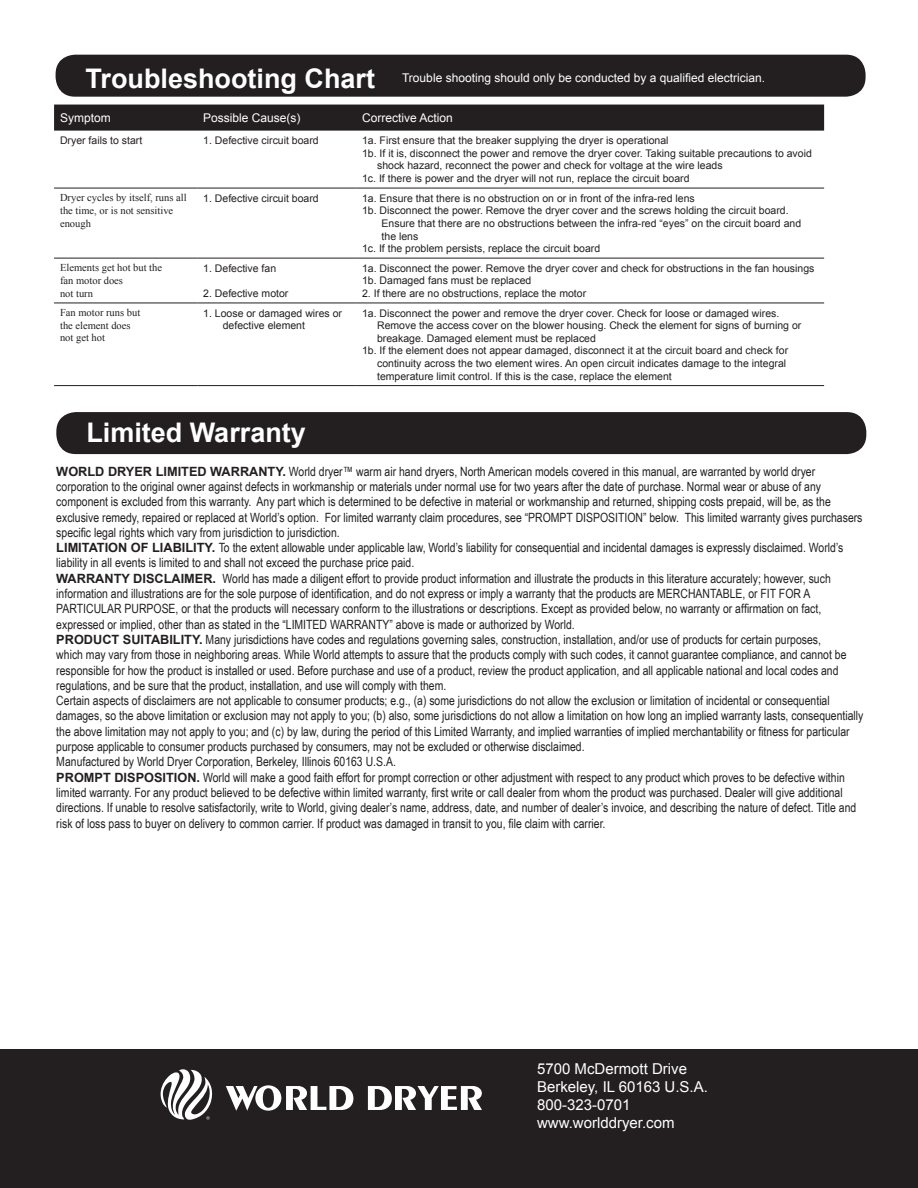
<style>
.page{position:relative;width:918px;height:1188px;background:#fff}
.page>*{position:absolute;margin:0;border:0;box-sizing:border-box;transform-origin:0 0}
.t1{font:700 27px "Arial";color:#fff}
.t2{font:15px/18px "Arial";color:#fff}
.t3{font:12.75px/15.3px "Arial Narrow";color:#231f20}
.t4{font:12px "Arial";color:#fff}
.t5{font:10.5px/12.6px "Arial";color:#231f20}
.t6{font:10.5px/12.6px "Times New Roman";color:#231f20}
.s1{font-family:"Arial";font-weight:700}
</style>
<div class="page">
<div style="left:56px;top:412px;width:810px;height:42px;background:#231f20;border-radius:20px"></div>
<div style="left:56px;top:55px;width:810px;height:42px;background:#231f20;border-radius:20px"></div>
<div style="left:54px;top:105px;width:770px;height:26px;background:#231f20"></div>
<hr style="left:54px;top:188px;width:143px;height:1px;background:#231f20">
<hr style="left:197px;top:188px;width:159px;height:1px;background:#231f20">
<hr style="left:356px;top:188px;width:468px;height:1px;background:#231f20">
<hr style="left:54px;top:258px;width:143px;height:1px;background:#231f20">
<hr style="left:197px;top:258px;width:159px;height:1px;background:#231f20">
<hr style="left:356px;top:258px;width:468px;height:1px;background:#231f20">
<hr style="left:54px;top:303px;width:143px;height:1px;background:#231f20">
<hr style="left:197px;top:303px;width:159px;height:1px;background:#231f20">
<hr style="left:356px;top:303px;width:468px;height:1px;background:#231f20">
<hr style="left:54px;top:385px;width:143px;height:1px;background:#231f20">
<hr style="left:197px;top:385px;width:159px;height:1px;background:#231f20">
<hr style="left:356px;top:385px;width:468px;height:1px;background:#231f20">
<div style="left:0;top:1050px;width:918px;height:138px;background:#231f20"></div>
<svg style="left:226px;top:1085px;width:127px;height:26px"></svg>
<svg style="left:368px;top:1086px;width:114px;height:24px"></svg>
<svg style="left:160px;top:1069px;width:53px;height:51px"></svg>
<h1 class="t1" style="left:86px;top:60px;width:291px">Troubleshooting Chart</h1>
<p class="t4" style="left:60px;top:110px;width:52px">Symptom</p>
<p class="t4" style="left:203px;top:110px;width:99px">Possible Cause(s)</p>
<p class="t4" style="left:362px;top:110px;width:92px">Corrective Action</p>
<p class="t5" style="left:60px;top:134px;width:84px">Dryer fails to start</p>
<p class="t5" style="left:203px;top:134px;width:117px">1. Defective circuit board</p>
<p class="t5" style="left:362px;top:134px;width:308px">1a. First ensure that the breaker supplying the dryer is operational</p>
<p class="t5" style="left:362px;top:147px;width:451px">1b. If it is, disconnect the power and remove the dryer cover. Taking suitable precautions to avoid</p>
<p class="t5" style="left:377px;top:160px;width:347px">shock hazard, reconnect the power and check for voltage at the wire leads</p>
<p class="t5" style="left:362px;top:172px;width:329px">1c. If there is power and the dryer will not run, replace the circuit board</p>
<p class="t6" style="left:60px;top:191px;width:128px">Dryer cycles by itself, runs all the time, or is not sensitive enough</p>
<p class="t5" style="left:203px;top:192px;width:117px">1. Defective circuit board</p>
<p class="t5" style="left:362px;top:192px;width:334px">1a. Ensure that there is no obstruction on or in front of the infra-red lens</p>
<p class="t4" style="left:402px;top:70px;width:365px">Trouble shooting should only be conducted by a qualified electrician.</p>
<p class="t5" style="left:362px;top:204px;width:428px">1b. Disconnect the power. Remove the dryer cover and the screws holding the circuit board.</p>
<p class="t5" style="left:382px;top:217px;width:421px">Ensure that there are no obstructions between the infra-red “eyes” on the circuit board and</p>
<p class="t5" style="left:382px;top:230px;width:38px">the lens</p>
<p class="t5" style="left:362px;top:242px;width:240px">1c. If the problem persists, replace the circuit board</p>
<p class="t6" style="left:60px;top:261px;width:104px">Elements get hot but the fan motor does<br>not turn</p>
<p class="t5" style="left:203px;top:262px;width:74px">1. Defective fan</p>
<p class="t5" style="left:203px;top:287px;width:87px">2. Defective motor</p>
<p class="t5" style="left:362px;top:262px;width:454px">1a. Disconnect the power. Remove the dryer cover and check for obstructions in the fan housings<br>1b. Damaged fans must be replaced</p>
<p class="t5" style="left:362px;top:287px;width:226px">2. If there are no obstructions, replace the motor</p>
<p class="t6" style="left:60px;top:306px;width:82px">Fan motor runs but the element does not get hot</p>
<p class="t5" style="left:223px;top:307px;width:121px;text-indent:-19px">1. Loose or damaged wires or defective element</p>
<p class="t5" style="left:362px;top:307px;width:419px">1a. Disconnect the power and remove the dryer cover. Check for loose or damaged wires.</p>
<p class="t5" style="left:377px;top:319px;width:426px">Remove the access cover on the blower housing. Check the element for signs of burning or</p>
<p class="t5" style="left:377px;top:332px;width:220px">breakage. Damaged element must be replaced</p>
<p class="t5" style="left:362px;top:345px;width:428px">1b. If the element does not appear damaged, disconnect it at the circuit board and check for</p>
<p class="t5" style="left:377px;top:357px;width:411px">continuity across the two element wires. An open circuit indicates damage to the integral</p>
<p class="t5" style="left:377px;top:370px;width:296px">temperature limit control. If this is the case, replace the element</p>
<h1 class="t1" style="left:86px;top:415px;width:221px">Limited Warranty</h1>
<p class="t3" style="left:56px;top:463px;width:809px"><span class="s1">WORLD DRYER LIMITED WARRANTY.</span> World dryer™ warm air hand dryers, North American models covered in this manual, are warranted by world dryer corporation to the original owner against defects in workmanship or materials under normal use for two years after the date of purchase. Normal wear or abuse of any component is excluded from this warranty. Any part which is determined to be defective in material or workmanship and returned, shipping costs prepaid, will be, as the exclusive remedy, repaired or replaced at World’s option. For limited warranty claim procedures, see “PROMPT DISPOSITION” below. This limited warranty gives purchasers specific legal rights which vary from jurisdiction to jurisdiction.<br><span class="s1">LIMITATION OF LIABILITY.</span> To the extent allowable under applicable law, World’s liability for consequential and incidental damages is expressly disclaimed. World’s liability in all events is limited to and shall not exceed the purchase price paid.<br><span class="s1">WARRANTY DISCLAIMER.</span> World has made a diligent effort to provide product information and illustrate the products in this literature accurately; however, such information and illustrations are for the sole purpose of identification, and do not express or imply a warranty that the products are MERCHANTABLE, or FIT FOR A PARTICULAR PURPOSE, or that the products will necessary conform to the illustrations or descriptions. Except as provided below, no warranty or affirmation on fact, expressed or implied, other than as stated in the “LIMITED WARRANTY” above is made or authorized by World.<br><span class="s1">PRODUCT SUITABILITY.</span> Many jurisdictions have codes and regulations governing sales, construction, installation, and/or use of products for certain purposes,<br>which may vary from those in neighboring areas. While World attempts to assure that the products comply with such codes, it cannot guarantee compliance, and cannot be responsible for how the product is installed or used. Before purchase and use of a product, review the product application, and all applicable national and local codes and regulations, and be sure that the product, installation, and use will comply with them.<br>Certain aspects of disclaimers are not applicable to consumer products; e.g., (a) some jurisdictions do not allow the exclusion or limitation of incidental or consequential damages, so the above limitation or exclusion may not apply to you; (b) also, some jurisdictions do not allow a limitation on how long an implied warranty lasts, consequentially the above limitation may not apply to you; and (c) by law, during the period of this Limited Warranty, and implied warranties of implied merchantability or fitness for particular purpose applicable to consumer products purchased by consumers, may not be excluded or otherwise disclaimed.<br>Manufactured by World Dryer Corporation, Berkeley, Illinois 60163 U.S.A.<br><span class="s1">PROMPT DISPOSITION.</span> World will make a good faith effort for prompt correction or other adjustment with respect to any product which proves to be defective within limited warranty. For any product believed to be defective within limited warranty, first write or call dealer from whom the product was purchased. Dealer will give additional directions. If unable to resolve satisfactorily, write to World, giving dealer’s name, address, date, and number of dealer’s invoice, and describing the nature of defect. Title and risk of loss pass to buyer on delivery to common carrier. If product was damaged in transit to you, file claim with carrier.</p>
<p class="t2" style="left:537px;top:1060px;width:172px">5700 McDermott Drive<br>Berkeley, IL 60163 U.S.A.<br>800-323-0701 www.worlddryer.com</p>
</div>
